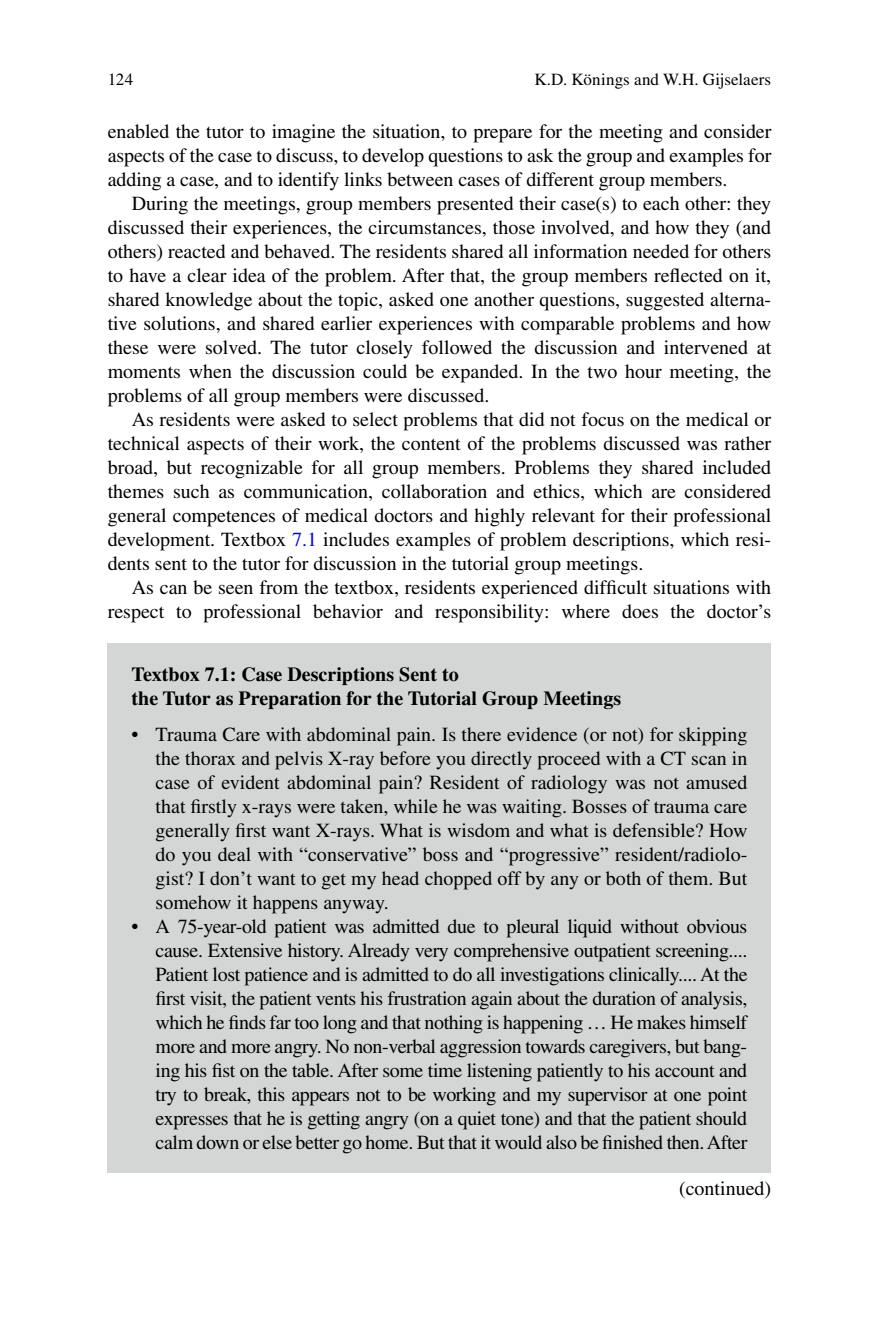
<style>
.page{position:relative;width:879px;height:1333px;background:#fff}
.page>*{position:absolute;margin:0;border:0;box-sizing:border-box;transform-origin:0 0}
.t1{font:20px/24px "Cxjklv Mxyfww Times";color:#000;text-align:justify}
.t2{font:700 20px/24px "Wgpphr Phfsxv Times";color:#000}
.t3{font:17px "Cxjklv Mxyfww Times";letter-spacing:.005em;color:#000}
.s1{color:#0000fa}
</style>
<div class="page">
<div style="left:108px;top:643px;width:663px;height:530px;background:#d4d5d5"></div>
<p class="t3" style="left:534px;top:73px;width:238px">K.D. Könings and W.H. Gijselaers</p>
<p class="t3" style="left:108px;top:73px;width:27px">124</p>
<p class="t1" style="left:108px;top:121px;width:665px">enabled the tutor to imagine the situation, to prepare for the meeting and consider aspects of the case to discuss, to develop questions to ask the group and examples for adding a case, and to identify links between cases of different group members.</p>
<p class="t1" style="left:108px;top:193px;width:665px;text-indent:24px">During the meetings, group members presented their case(s) to each other: they discussed their experiences, the circumstances, those involved, and how they (and others) reacted and behaved. The residents shared all information needed for others to have a clear idea of the problem. After that, the group members reflected on it, shared knowledge about the topic, asked one another questions, suggested alterna&shy;tive solutions, and shared earlier experiences with comparable problems and how these were solved. The tutor closely followed the discussion and intervened at moments when the discussion could be expanded. In the two hour meeting, the problems of all group members were discussed.</p>
<p class="t1" style="left:108px;top:409px;width:665px;text-indent:24px">As residents were asked to select problems that did not focus on the medical or technical aspects of their work, the content of the problems discussed was rather broad, but recognizable for all group members. Problems they shared included themes such as communication, collaboration and ethics, which are considered general competences of medical doctors and highly relevant for their professional development. Textbox <span class="s1">7.1</span> includes examples of problem descriptions, which resi&shy;dents sent to the tutor for discussion in the tutorial group meetings.</p>
<p class="t1" style="left:108px;top:577px;width:665px;text-align:right">As can be seen from the textbox, residents experienced difficult situations with respect to professional behavior and responsibility: where does the doctor’s</p>
<p class="t2" style="left:132px;top:664px;width:491px">Textbox 7.1: Case Descriptions Sent to<br>the Tutor as Preparation for the Tutorial Group Meetings</p>
<p class="t1" style="left:156px;top:724px;width:593px;text-indent:-24px">• Trauma Care with abdominal pain. Is there evidence (or not) for skipping the thorax and pelvis X-ray before you directly proceed with a CT scan in case of evident abdominal pain? Resident of radiology was not amused that firstly x-rays were taken, while he was waiting. Bosses of trauma care generally first want X-rays. What is wisdom and what is defensible? How do you deal with “conservative” boss and “progressive” resident/radiolo&shy;gist? I don’t want to get my head chopped off by any or both of them. But somehow it happens anyway.</p>
<p class="t1" style="left:156px;top:916px;width:593px;text-indent:-24px">• A 75-year-old patient was admitted due to pleural liquid without obvious cause. Extensive history. Already very comprehensive outpatient screening....<br>Patient lost patience and is admitted to do all investigations clinically.... At the first visit, the patient vents his frustration again about the duration of analysis, which he finds far too long and that nothing is happening … He makes himself more and more angry. No non-verbal aggression towards caregivers, but bang&shy;ing his fist on the table. After some time listening patiently to his account and try to break, this appears not to be working and my supervisor at one point expresses that he is getting angry (on a quiet tone) and that the patient should calm down or else better go home. But that it would also be finished then. After</p>
<p class="t1" style="left:679px;top:1177px;width:94px">(continued)</p>
</div>
